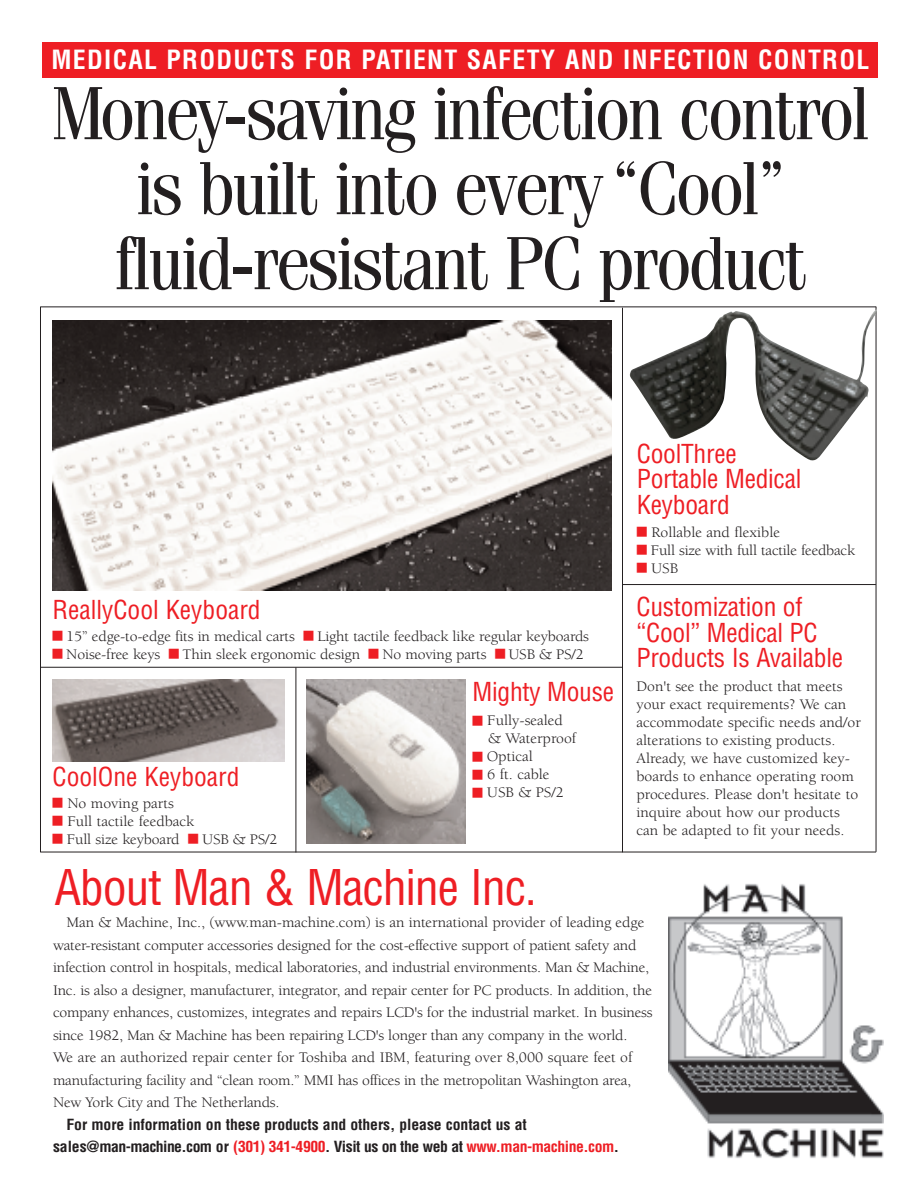
<style>
.page{position:relative;width:918px;height:1188px;background:#fff}
.page>*{position:absolute;margin:0;border:0;box-sizing:border-box;transform-origin:0 0}
.t1{font:75px/75px "Fenice IT Cby BT";letter-spacing:-.02em;color:#231f20;text-align:center;scale:.9 1}
.t2{font:condensed 48px "Helvetica";letter-spacing:-.025em;color:#ee1e24}
.t3{font:700 condensed 25.8px "Helvetica";letter-spacing:.05em;color:#fff}
.t4{font:condensed 25.5px/25.5px "Helvetica";letter-spacing:-.01em;color:#ee1e24}
.t5{font:15px/18px "Berkeley";letter-spacing:-.01em;color:#231f20;scale:1.05 1}
.t6{font:700 condensed 15px/22.5px "Helvetica";letter-spacing:-.005em;color:#231f20;scale:1.05 1}
.s1{color:#ee1e24}
</style>
<div class="page">
<hr style="left:41px;top:667px;width:582px;height:1px;background:#231f20">
<hr style="left:41px;top:852px;width:835px;height:1px;background:#231f20">
<hr style="left:41px;top:307px;width:835px;height:1px;background:#231f20">
<hr style="left:623px;top:584px;width:253px;height:1px;background:#231f20">
<hr style="left:40px;top:307px;width:1px;height:545px;background:#231f20">
<hr style="left:876px;top:307px;width:1px;height:545px;background:#231f20">
<hr style="left:622px;top:308px;width:1px;height:544px;background:#231f20">
<img style="left:669px;top:884px;width:215px;height:275px">
<img style="left:53px;top:320px;width:559px;height:271px">
<hr style="left:296px;top:667px;width:1px;height:185px;background:#231f20">
<div style="left:43px;top:42px;width:835px;height:35px;background:#ee1e24"></div>
<img style="left:630px;top:309px;width:246px;height:152px">
<img style="left:53px;top:679px;width:232px;height:82px">
<img style="left:306px;top:679px;width:159px;height:165px">
<h3 class="t3" style="left:51px;top:45px;width:819px">MEDICAL PRODUCTS FOR PATIENT SAFETY AND INFECTION CONTROL</h3>
<h1 class="t1" style="left:53px;top:82px;width:908px">Money-saving infection control is built into every“Cool” fluid-resistant PC product</h1>
<h3 class="t4" style="left:53px;top:597px;width:210px">ReallyCool Keyboard</h3>
<p class="t5" style="left:53px;top:629px;width:512px"><span class="s1">■</span> 15” edge-to-edge fits in medical carts <span class="s1">■</span> Light tactile feedback like regular keyboards</p>
<p class="t5" style="left:53px;top:647px;width:508px"><span class="s1">■</span> Noise-free keys <span class="s1">■</span> Thin sleek ergonomic design <span class="s1">■</span> No moving parts <span class="s1">■</span> USB &amp; PS/2</p>
<h3 class="t4" style="left:473px;top:680px;width:143px">Mighty Mouse</h3>
<p class="t5" style="left:488px;top:713px;width:86px;text-indent:-16px"><span class="s1">■</span> Fully-sealed &amp; Waterproof</p>
<p class="t5" style="left:473px;top:749px;width:59px"><span class="s1">■</span> Optical</p>
<p class="t5" style="left:473px;top:767px;width:75px"><span class="s1">■</span> 6 ft. cable</p>
<p class="t5" style="left:473px;top:785px;width:88px"><span class="s1">■</span> USB &amp; PS/2</p>
<h3 class="t4" style="left:53px;top:764px;width:188px">CoolOne Keyboard</h3>
<p class="t5" style="left:53px;top:796px;width:117px"><span class="s1">■</span> No moving parts</p>
<p class="t5" style="left:53px;top:814px;width:137px"><span class="s1">■</span> Full tactile feedback</p>
<p class="t5" style="left:53px;top:832px;width:216px"><span class="s1">■</span> Full size keyboard <span class="s1">■</span> USB &amp; PS/2</p>
<h2 class="t2" style="left:55px;top:860px;width:484px">About Man &amp; Machine Inc.</h2>
<h3 class="t4" style="left:637px;top:441px;width:166px">CoolThree<br>Portable Medical<br>Keyboard</h3>
<p class="t5" style="left:637px;top:525px;width:138px"><span class="s1">■</span> Rollable and flexible</p>
<p class="t5" style="left:637px;top:543px;width:209px"><span class="s1">■</span> Full size with full tactile feedback</p>
<p class="t5" style="left:637px;top:561px;width:41px"><span class="s1">■</span> USB</p>
<h3 class="t4" style="left:636px;top:595px;width:208px">Customization of “Cool” Medical PC<br>Products Is Available</h3>
<p class="t5" style="left:636px;top:678px;width:215px">Don't see the product that meets your exact requirements? We can accommodate specific needs and/or alterations to existing products.<br>Already, we have customized key&shy;boards to enhance operating room procedures. Please don't hesitate to inquire about how our products can be adapted to fit your needs.</p>
<p class="t5" style="left:53px;top:912px;width:572px;line-height:22.5px;text-indent:13px">Man &amp; Machine, Inc., (www.man-machine.com) is an international provider of leading edge water-resistant computer accessories designed for the cost-effective support of patient safety and infection control in hospitals, medical laboratories, and industrial environments. Man &amp; Machine, Inc. is also a designer, manufacturer, integrator, and repair center for PC products. In addition, the company enhances, customizes, integrates and repairs LCD's for the industrial market. In business since 1982, Man &amp; Machine has been repairing LCD's longer than any company in the world.<br>We are an authorized repair center for Toshiba and IBM, featuring over 8,000 square feet of manufacturing facility and “clean room.” MMI has offices in the metropolitan Washington area, New York City and The Netherlands.</p>
<p class="t6" style="left:53px;top:1113px;width:541px;text-indent:13px">For more information on these products and others, please contact us at sales@man-machine.com or <span class="s1">(301) 341-4900</span>. Visit us on the web at <span class="s1">www.man-machine.com</span>.</p>
</div>
